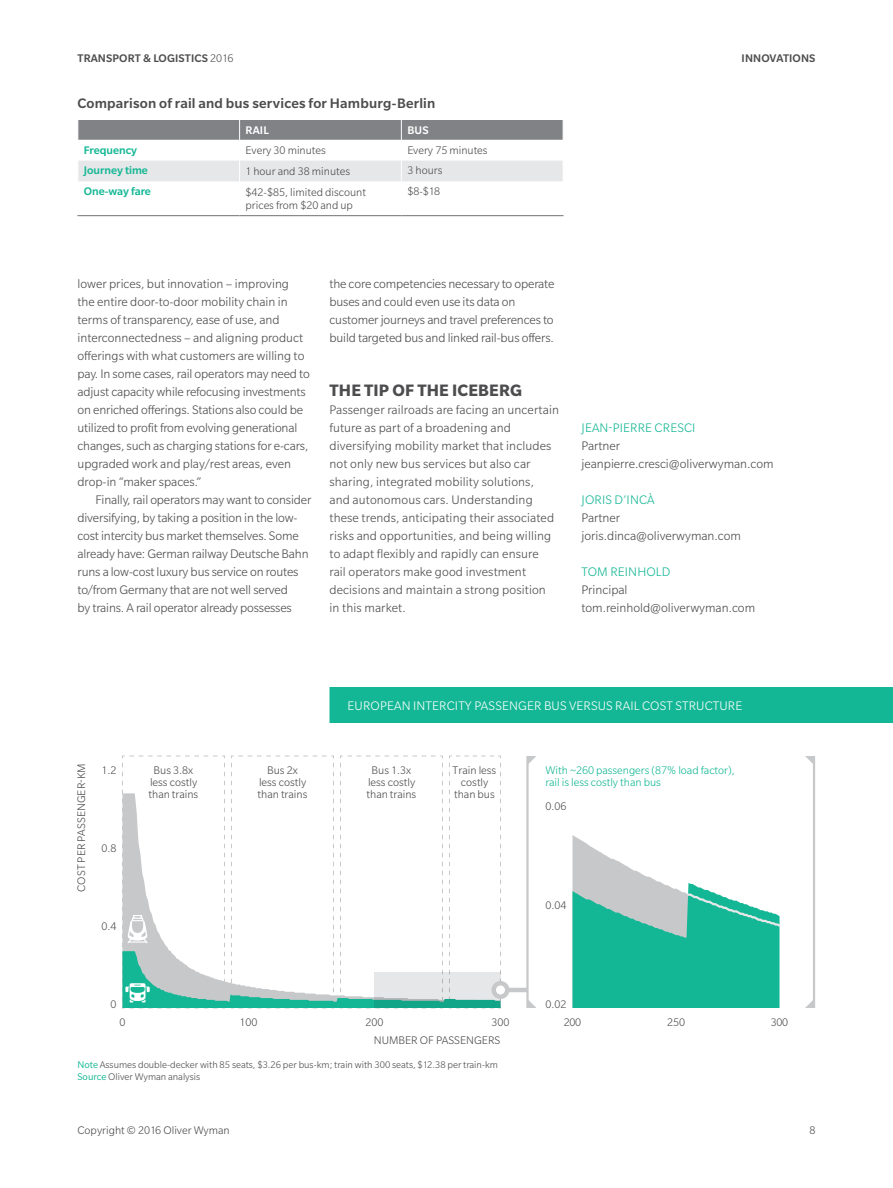
<style>
.page{position:relative;width:893px;height:1188px;background:#fff}
.page>*{position:absolute;margin:0;border:0;box-sizing:border-box;transform-origin:0 0}
.t1{font:700 18px "Slate Pro";letter-spacing:.01em;color:#4d4d4f}
.t2{font:500 15px "Slate Pro";letter-spacing:.01em;color:#4d4d4f}
.t3{font:300 13.5px/18px "Slate Pro";color:#4d4d4f}
.t4{font:300 13.5px "Slate Pro";letter-spacing:.01em;color:#fff}
.t5{font:300 13.5px "Slate Pro";letter-spacing:.01em;color:#14b795}
.t6{font:300 12px/12px "Slate Pro";color:#4d4d4f;text-align:center}
.t7{font:300 12px/12px "Slate Pro";color:#14b795}
.t8{font:500 12px "Slate Pro";letter-spacing:.01em;color:#4d4d4f}
.t9{font:500 12px "Slate Pro";color:#14b795}
.t10{font:500 12px "Slate Pro";letter-spacing:.01em;color:#fff}
.t11{font:300 10.5px/12px "Slate Pro";color:#4d4d4f}
.s1{font-weight:300}
.s2{font-weight:400;color:#14b795}
</style>
<div class="page">
<svg style="left:529px;top:1001px;width:7px;height:7px"></svg>
<svg style="left:529px;top:756px;width:7px;height:7px"></svg>
<hr style="left:526px;top:756px;width:3px;height:252px;background:#c7c8ca">
<svg style="left:805px;top:756px;width:8px;height:8px"></svg>
<svg style="left:805px;top:1000px;width:8px;height:8px"></svg>
<hr style="left:813px;top:756px;width:2px;height:252px;background:#c7c8ca">
<svg style="left:572px;top:835px;width:209px;height:173px"></svg>
<hr style="left:500px;top:988px;width:27px;height:4px;background:#c7c8ca">
<svg style="left:122px;top:755px;width:387px;height:254px"></svg>
<div style="left:329px;top:687px;width:564px;height:36px;background:#14b795"></div>
<svg style="left:78px;top:120px;width:486px;height:96px"></svg>
<hr style="left:239px;top:181px;width:1px;height:34px;background:#fff">
<hr style="left:401px;top:181px;width:1px;height:34px;background:#fff">
<hr style="left:563px;top:181px;width:1px;height:34px;background:#fff">
<hr style="left:77px;top:215px;width:163px;height:1px;background:#808285">
<hr style="left:240px;top:215px;width:161px;height:1px;background:#808285">
<hr style="left:401px;top:215px;width:162px;height:1px;background:#808285">
<p class="t8" style="left:78px;top:52px;width:157px">TRANSPORT &amp; LOGISTICS <span class="s1">2016</span></p>
<p class="t8" style="left:742px;top:52px;width:13px">Inno</p>
<p class="t8" style="left:770px;top:52px;width:9px">vations</p>
<p class="t2" style="left:77px;top:95px;width:359px">Comparison of rail and bus services for Hamburg-Berlin</p>
<p class="t10" style="left:246px;top:124px;width:25px">RAIL</p>
<p class="t10" style="left:407px;top:124px;width:23px">BUS</p>
<p class="t9" style="left:84px;top:143px;width:55px">Frequency</p>
<p class="t6" style="left:246px;top:144px;width:82px">Every 30 minutes</p>
<p class="t6" style="left:407px;top:144px;width:82px">Every 75 minutes</p>
<p class="t9" style="left:84px;top:164px;width:66px">Journey time</p>
<p class="t6" style="left:246px;top:165px;width:106px">1 hour and 38 minutes</p>
<p class="t6" style="left:407px;top:165px;width:37px">3 hours</p>
<p class="t9" style="left:84px;top:185px;width:69px">One-way fare</p>
<p class="t6" style="left:246px;top:185px;width:122px;line-height:13.5px;text-align:left">$42-$85, limited discount prices from $20 and up</p>
<p class="t6" style="left:407px;top:185px;width:34px">$8-$18</p>
<p class="t3" style="left:77px;top:275px;width:234px">lower prices, but innovation – improving<br>the entire door-to-door mobility chain in terms of transparency, ease of use, and interconnectedness – and aligning product offerings with what customers are willing to pay. In some cases, rail operators may need to adjust capacity while refocusing investments on enriched offerings. Stations also could be utilized to profit from evolving generational changes, such as charging stations for e-cars, upgraded work and play/rest areas, even drop-in “maker spaces.”</p>
<p class="t3" style="left:77px;top:491px;width:236px;text-indent:18px">Finally, rail operators may want to consider diversifying, by taking a position in the low&shy;cost intercity bus market themselves. Some already have: German railway Deutsche Bahn runs a low-cost luxury bus service on routes to/from Germany that are not well served<br>by trains. A rail operator already possesses</p>
<p class="t3" style="left:329px;top:275px;width:226px">the core competencies necessary to operate buses and could even use its data on customer journeys and travel preferences to build targeted bus and linked rail-bus offers.</p>
<h1 class="t1" style="left:330px;top:380px;width:194px">THE TIP OF THE ICEBERG</h1>
<p class="t3" style="left:329px;top:401px;width:231px">Passenger railroads are facing an uncertain future as part of a broadening and diversifying mobility market that includes not only new bus services but also car sharing, integrated mobility solutions,<br>and autonomous cars. Understanding these trends, anticipating their associated risks and opportunities, and being willing to adapt flexibly and rapidly can ensure<br>rail operators make good investment decisions and maintain a strong position in this market.</p>
<p class="t5" style="left:582px;top:421px;width:115px">JEAN-PIERRE CRESCI</p>
<p class="t3" style="left:581px;top:437px;width:194px">Partner jeanpierre.cresci@oliverwyman.com</p>
<p class="t5" style="left:582px;top:493px;width:75px">JORIS D’INCÀ</p>
<p class="t3" style="left:581px;top:509px;width:161px">Partner joris.dinca@oliverwyman.com</p>
<p class="t5" style="left:582px;top:565px;width:90px">TOM REINHOLD</p>
<p class="t3" style="left:581px;top:581px;width:175px">Principal tom.reinhold@oliverwyman.com</p>
<p class="t6" style="left:75px;top:892px;width:130px;rotate:-90deg">COST PER PASSENGER-KM</p>
<p class="t6" style="left:101px;top:764px;width:16px">1.2</p>
<p class="t6" style="left:101px;top:842px;width:16px">0.8</p>
<p class="t6" style="left:101px;top:920px;width:16px">0.4</p>
<p class="t4" style="left:348px;top:698px;width:396px">EUROPEAN INTERCITY PASSENGER BUS VERSUS RAIL COST STRUCTURE</p>
<p class="t6" style="left:149px;top:764px;width:51px">Bus 3.8x less costly than trains</p>
<p class="t6" style="left:258px;top:764px;width:51px">Bus 2x less costly than trains</p>
<p class="t6" style="left:367px;top:764px;width:51px">Bus 1.3x less costly than trains</p>
<p class="t6" style="left:453px;top:764px;width:45px">Train less costly than bus</p>
<p class="t7" style="left:545px;top:764px;width:191px">With ~260 passengers (87% load factor), rail is less costly than bus</p>
<p class="t6" style="left:545px;top:800px;width:22px">0.06</p>
<p class="t6" style="left:545px;top:899px;width:22px">0.04</p>
<p class="t6" style="left:110px;top:998px;width:7px">0</p>
<p class="t6" style="left:119px;top:1016px;width:7px">0</p>
<p class="t6" style="left:239px;top:1016px;width:19px">100</p>
<p class="t6" style="left:365px;top:1016px;width:19px">200</p>
<p class="t6" style="left:491px;top:1016px;width:19px">300</p>
<p class="t6" style="left:374px;top:1034px;width:128px">NUMBER OF PASSENGERS</p>
<p class="t6" style="left:545px;top:998px;width:22px">0.02</p>
<p class="t6" style="left:564px;top:1016px;width:19px">200</p>
<p class="t6" style="left:667px;top:1016px;width:19px">250</p>
<p class="t6" style="left:771px;top:1016px;width:19px">300</p>
<p class="t11" style="left:77px;top:1059px;width:422px"><span class="s2">Note</span> Assumes double-decker with 85 seats, $3.26 per bus-km; train with 300 seats, $12.38 per train-km<br><span class="s2">Source</span> Oliver Wyman analysis</p>
<p class="t6" style="left:77px;top:1124px;width:154px">Copyright © 2016 Oliver Wyman</p>
<p class="t6" style="left:809px;top:1124px;width:7px">8</p>
</div>
